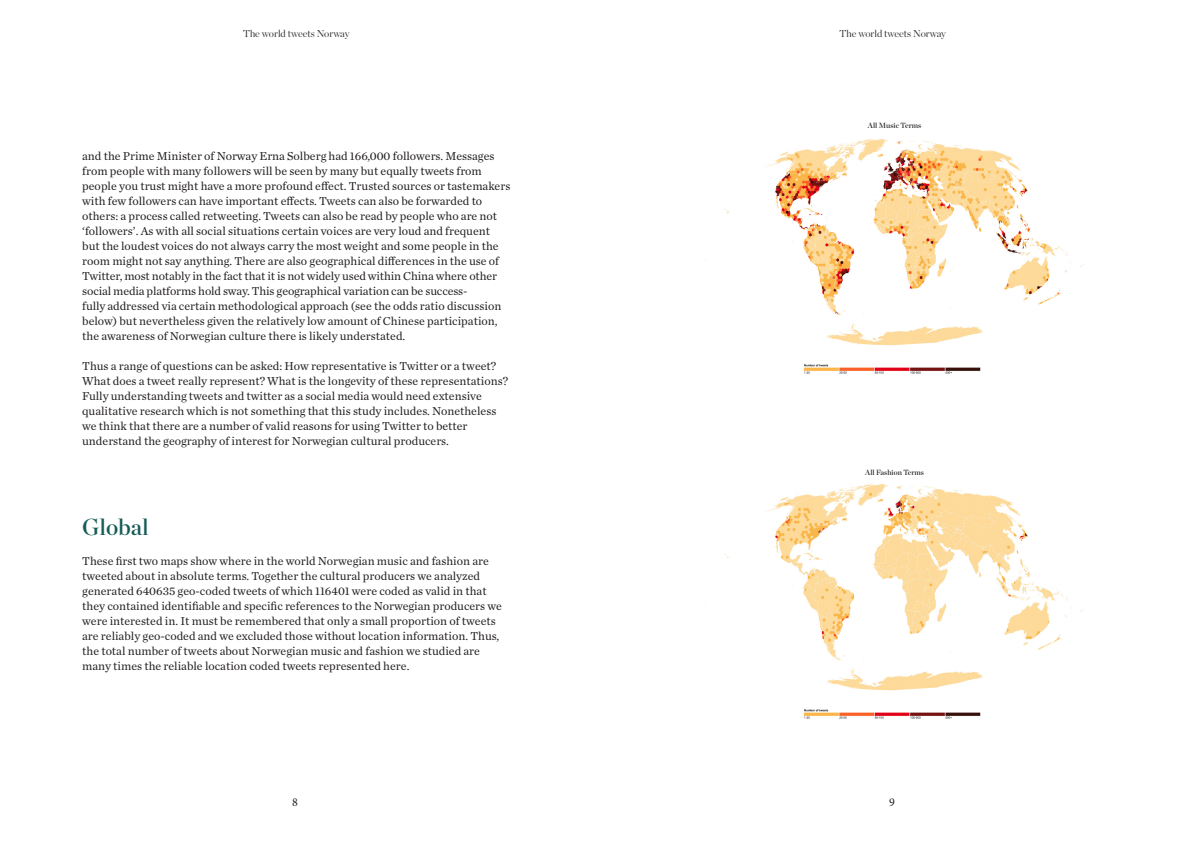
<style>
.page{position:relative;width:1191px;height:842px;background:#fff}
.page>*{position:absolute;margin:0;border:0;box-sizing:border-box;transform-origin:0 0}
.Body_Text_Title{font:23px "Chronicle Display Semi";color:#155c57}
.Body_Text_Title-2{font:12px/15px "Chronicle Text G1";color:#231f20}
.t1{font:12px "Minion Pro";color:#231f20}
.t2{font:300 10px "Chronicle Display";color:#231f20}
.Footnotes{font:7.5px "Chronicle Display Semi";color:#231f20}
</style>
<div class="page">
<img style="left:706px;top:139px;width:378px;height:235px">
<img style="left:706px;top:484px;width:378px;height:235px">
<p class="t2" style="left:243px;top:26px;width:108px">The world tweets Norway</p>
<p class="t2" style="left:839px;top:26px;width:108px">The world tweets Norway</p>
<p class="Body_Text_Title-2" style="left:82px;top:148px;width:430px">and the Prime Minister of Norway Erna Solberg had 166,000 followers. Messages from people with many followers will be seen by many but equally tweets from people you trust might have a more profound effect. Trusted sources or tastemakers with few followers can have important effects. Tweets can also be forwarded to others: a process called retweeting. Tweets can also be read by people who are not ‘followers’. As with all social situations certain voices are very loud and frequent but the loudest voices do not always carry the most weight and some people in the room might not say anything. There are also geographical differences in the use of Twitter, most notably in the fact that it is not widely used within China where other social media platforms hold sway. This geographical variation can be success-<br>fully addressed via certain methodological approach (see the odds ratio discussion below) but nevertheless given the relatively low amount of Chinese participation, the awareness of Norwegian culture there is likely understated.</p>
<p class="Body_Text_Title-2" style="left:82px;top:358px;width:427px">Thus a range of questions can be asked: How representative is Twitter or a tweet?<br>What does a tweet really represent? What is the longevity of these representations?<br>Fully understanding tweets and twitter as a social media would need extensive qualitative research which is not something that this study includes. Nonetheless we think that there are a number of valid reasons for using Twitter to better understand the geography of interest for Norwegian cultural producers.</p>
<p class="Body_Text_Title" style="left:82px;top:509px;width:68px">Global</p>
<p class="Body_Text_Title-2" style="left:82px;top:553px;width:421px">These first two maps show where in the world Norwegian music and fashion are tweeted about in absolute terms. Together the cultural producers we analyzed generated 640635 geo-coded tweets of which 116401 were coded as valid in that they contained identifiable and specific references to the Norwegian producers we were interested in. It must be remembered that only a small proportion of tweets are reliably geo-coded and we excluded those without location information. Thus, the total number of tweets about Norwegian music and fashion we studied are many times the reliable location coded tweets represented here.</p>
<p class="Footnotes" style="left:868px;top:120px;width:55px">All Music Terms</p>
<p class="Footnotes" style="left:865px;top:466px;width:60px">All Fashion Terms</p>
<p class="t1" style="left:292px;top:794px;width:7px">8</p>
<p class="t1" style="left:889px;top:794px;width:7px">9</p>
</div>
